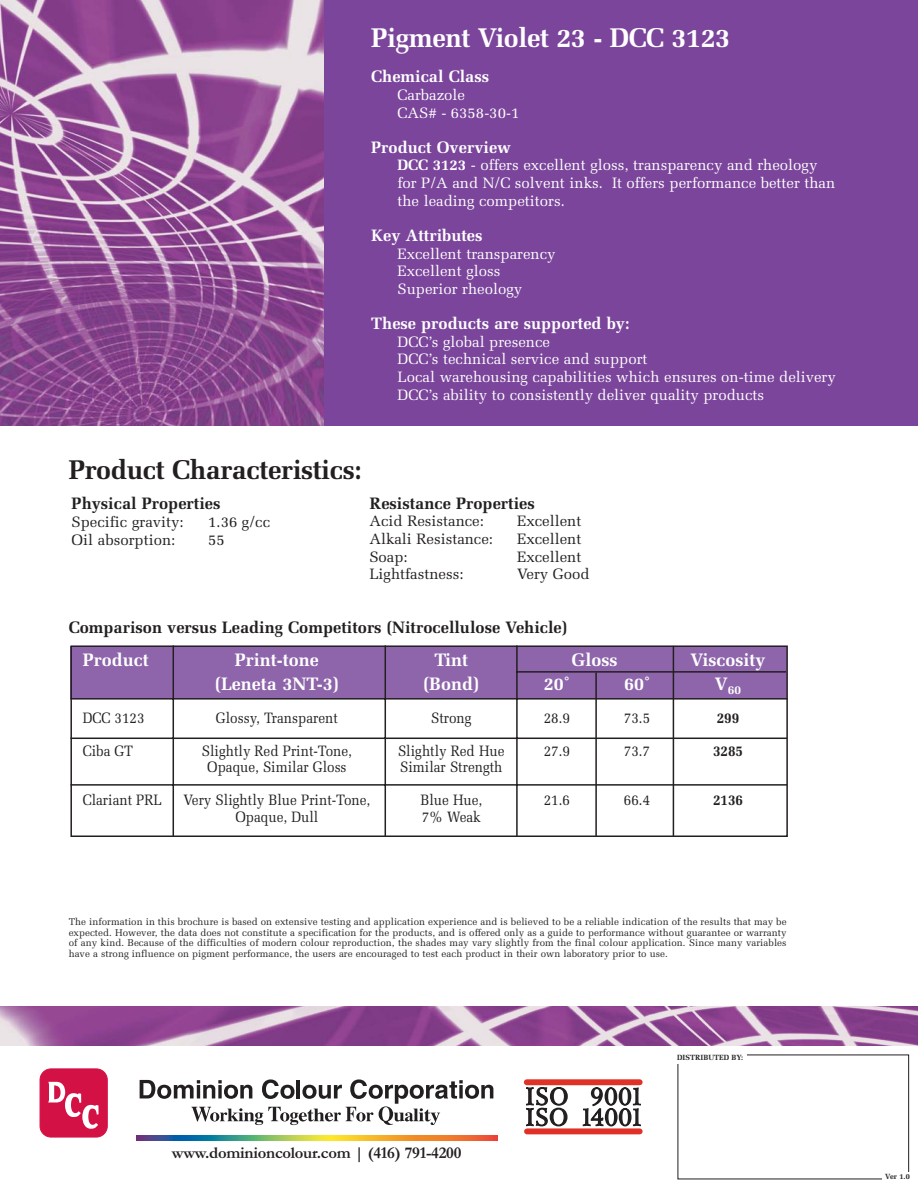
<style>
.page{position:relative;width:918px;height:1188px;background:#fff}
.page>*{position:absolute;margin:0;border:0;box-sizing:border-box;transform-origin:0 0}
.t1{font:700 27px "Melior";letter-spacing:-.015em;color:#fff}
.t2{font:700 27px "Melior";letter-spacing:-.015em;color:#231f20}
.t3{font:700 18px "Melior";color:#fff}
.t4{font:700 16.5px "Melior";color:#231f20}
.t5{font:700 16.5px "Melior";color:#fff}
.t6{font:700 16.5px "Garamond";letter-spacing:-.015em;color:#231f20}
.t7{font:15px/17.7px "Melior";color:#fff}
.t8{font:15px "Melior";color:#231f20;scale:.9 1}
.t9{font:15px "Melior";color:#231f20}
.t10{font:700 15px "Melior";color:#231f20;scale:.9 1}
.t11{font:700 12px "Melior";color:#fff}
.t12{font:9.75px/10.5px "Melior";letter-spacing:.005em;color:#231f20;text-align:justify}
.t13{font:700 7.5px "Melior";color:#231f20}
.s1{font-weight:700}
</style>
<div class="page">
<img style="left:0;top:0;width:324px;height:425px">
<div style="left:324px;top:0;width:594px;height:425px;background:#7a459b"></div>
<svg style="left:526px;top:1087px;width:115px;height:40px"></svg>
<div style="left:527px;top:1079px;width:113px;height:6px;background:#e03127"></div>
<div style="left:527px;top:1128px;width:113px;height:6px;background:#e03127"></div>
<div style="left:40px;top:1069px;width:67px;height:68px;background:#d31145;border-radius:11px"></div>
<div style="left:40px;top:1069px;width:67px;height:68px;border:1px solid #d31145;border-radius:11px"></div>
<svg style="left:48px;top:1082px;width:51px;height:47px"></svg>
<svg style="left:136px;top:1136px;width:361px;height:5px;background:#a39655"></svg>
<svg style="left:140px;top:1079px;width:353px;height:46px"></svg>
<div style="left:71px;top:646px;width:716px;height:53px;background:#8e65ab"></div>
<div style="left:70px;top:645px;width:718px;height:192px;border:2px solid #231f20"></div>
<hr style="left:70px;top:698px;width:718px;height:2px;background:#231f20">
<hr style="left:516px;top:671px;width:270px;height:2px;background:#231f20">
<hr style="left:70px;top:738px;width:717px;height:1px;background:#231f20">
<hr style="left:70px;top:784px;width:717px;height:2px;background:#231f20">
<hr style="left:173px;top:645px;width:1px;height:191px;background:#231f20">
<hr style="left:385px;top:645px;width:1px;height:191px;background:#231f20">
<hr style="left:516px;top:645px;width:2px;height:191px;background:#231f20">
<hr style="left:595px;top:673px;width:2px;height:163px;background:#231f20">
<hr style="left:673px;top:646px;width:1px;height:190px;background:#231f20">
<img style="left:0;top:1006px;width:918px;height:39px">
<h1 class="t1" style="left:371px;top:27px;width:361px">Pigment Violet 23 - DCC 3123</h1>
<h3 class="t5" style="left:371px;top:70px;width:119px">Chemical Class</h3>
<h3 class="t7" style="left:398px;top:87px;width:123px">Carbazole<br>CAS# - 6358-30-1</h3>
<h3 class="t5" style="left:371px;top:141px;width:141px">Product Overview</h3>
<h3 class="t7" style="left:398px;top:158px;width:439px"><span class="s1">DCC 3123</span> - offers excellent gloss, transparency and rheology for P/A and N/C solvent inks. It offers performance better than the leading competitors.</h3>
<h3 class="t5" style="left:371px;top:229px;width:113px">Key Attributes</h3>
<h3 class="t7" style="left:398px;top:246px;width:159px">Excellent transparency<br>Excellent gloss<br>Superior rheology</h3>
<h3 class="t5" style="left:371px;top:317px;width:260px">These products are supported by:</h3>
<h3 class="t7" style="left:398px;top:334px;width:440px">DCC’s global presence<br>DCC’s technical service and support<br>Local warehousing capabilities which ensures on-time delivery DCC’s ability to consistently deliver quality products</h3>
<h1 class="t2" style="left:69px;top:459px;width:295px">Product Characteristics:</h1>
<h3 class="t4" style="left:72px;top:497px;width:150px">Physical Properties</h3>
<h3 class="t9" style="left:72px;top:516px;width:114px">Specific gravity:</h3>
<h3 class="t9" style="left:208px;top:516px;width:64px">1.36 g/cc</h3>
<h3 class="t9" style="left:72px;top:533px;width:105px">Oil absorption:</h3>
<h3 class="t9" style="left:208px;top:533px;width:18px">55</h3>
<h3 class="t4" style="left:369px;top:497px;width:167px">Resistance Properties</h3>
<h3 class="t9" style="left:369px;top:515px;width:116px">Acid Resistance:</h3>
<h3 class="t9" style="left:517px;top:515px;width:66px">Excellent</h3>
<h3 class="t9" style="left:369px;top:533px;width:125px">Alkali Resistance:</h3>
<h3 class="t9" style="left:517px;top:533px;width:66px">Excellent</h3>
<h3 class="t9" style="left:369px;top:551px;width:40px">Soap:</h3>
<h3 class="t9" style="left:517px;top:551px;width:66px">Excellent</h3>
<h3 class="t9" style="left:369px;top:568px;width:96px">Lightfastness:</h3>
<h3 class="t9" style="left:517px;top:568px;width:74px">Very Good</h3>
<h3 class="t4" style="left:69px;top:621px;width:500px">Comparison versus Leading Competitors (Nitrocellulose Vehicle)</h3>
<h2 class="t3" style="left:83px;top:653px;width:67px">Product</h2>
<h2 class="t3" style="left:235px;top:653px;width:85px">Print-tone</h2>
<h2 class="t3" style="left:434px;top:653px;width:35px">Tint</h2>
<h2 class="t3" style="left:572px;top:653px;width:47px">Gloss</h2>
<h2 class="t3" style="left:691px;top:653px;width:76px">Viscosity</h2>
<h2 class="t3" style="left:215px;top:677px;width:125px">(Leneta 3NT-3)</h2>
<h2 class="t3" style="left:423px;top:677px;width:57px">(Bond)</h2>
<h2 class="t3" style="left:544px;top:677px;width:28px">20˚</h2>
<h2 class="t3" style="left:624px;top:677px;width:28px">60˚</h2>
<p class="t11" style="left:715px;top:685px;width:28px"><sup>V</sup>60</p>
<h3 class="t8" style="left:83px;top:712px;width:70px">DCC 3123</h3>
<h3 class="t8" style="left:216px;top:712px;width:137px">Glossy, Transparent</h3>
<h3 class="t8" style="left:431px;top:712px;width:46px">Strong</h3>
<h3 class="t8" style="left:544px;top:712px;width:31px">28.9</h3>
<h3 class="t8" style="left:624px;top:712px;width:31px">73.5</h3>
<h3 class="t10" style="left:717px;top:712px;width:27px">299</h3>
<h3 class="t8" style="left:83px;top:745px;width:58px">Ciba GT</h3>
<h3 class="t8" style="left:202px;top:745px;width:168px">Slightly Red Print-Tone,</h3>
<h3 class="t8" style="left:398px;top:745px;width:120px">Slightly Red Hue</h3>
<h3 class="t8" style="left:544px;top:745px;width:31px">27.9</h3>
<h3 class="t8" style="left:624px;top:745px;width:31px">73.7</h3>
<h3 class="t10" style="left:713px;top:745px;width:35px">3285</h3>
<h3 class="t8" style="left:207px;top:761px;width:156px">Opaque, Similar Gloss</h3>
<h3 class="t8" style="left:400px;top:761px;width:115px">Similar Strength</h3>
<h3 class="t8" style="left:83px;top:794px;width:89px">Clariant PRL</h3>
<h3 class="t8" style="left:184px;top:794px;width:209px">Very Slightly Blue Print-Tone,</h3>
<h3 class="t8" style="left:420px;top:794px;width:70px">Blue Hue,</h3>
<h3 class="t8" style="left:544px;top:794px;width:31px">21.6</h3>
<h3 class="t8" style="left:624px;top:794px;width:31px">66.4</h3>
<h3 class="t10" style="left:713px;top:794px;width:35px">2136</h3>
<h3 class="t8" style="left:235px;top:811px;width:94px">Opaque, Dull</h3>
<h3 class="t8" style="left:422px;top:811px;width:67px">7% Weak</h3>
<p class="t12" style="left:69px;top:918px;width:719px">The information in this brochure is based on extensive testing and application experience and is believed to be a reliable indication of the results that may be expected. However, the data does not constitute a specification for the products, and is offered only as a guide to performance without guarantee or warranty of any kind. Because of the difficulties of modern colour reproduction, the shades may vary slightly from the final colour application. Since many variables have a strong influence on pigment performance, the users are encouraged to test each product in their own laboratory prior to use.</p>
<h3 class="t6" style="left:172px;top:1146px;width:291px">www.dominioncolour.com | (416) 791-4200</h3>
<p class="t13" style="left:677px;top:1054px;width:68px">DISTRIBUTED BY:</p>
<p class="t13" style="left:885px;top:1174px;width:26px">Ver 1.0</p>
</div>
